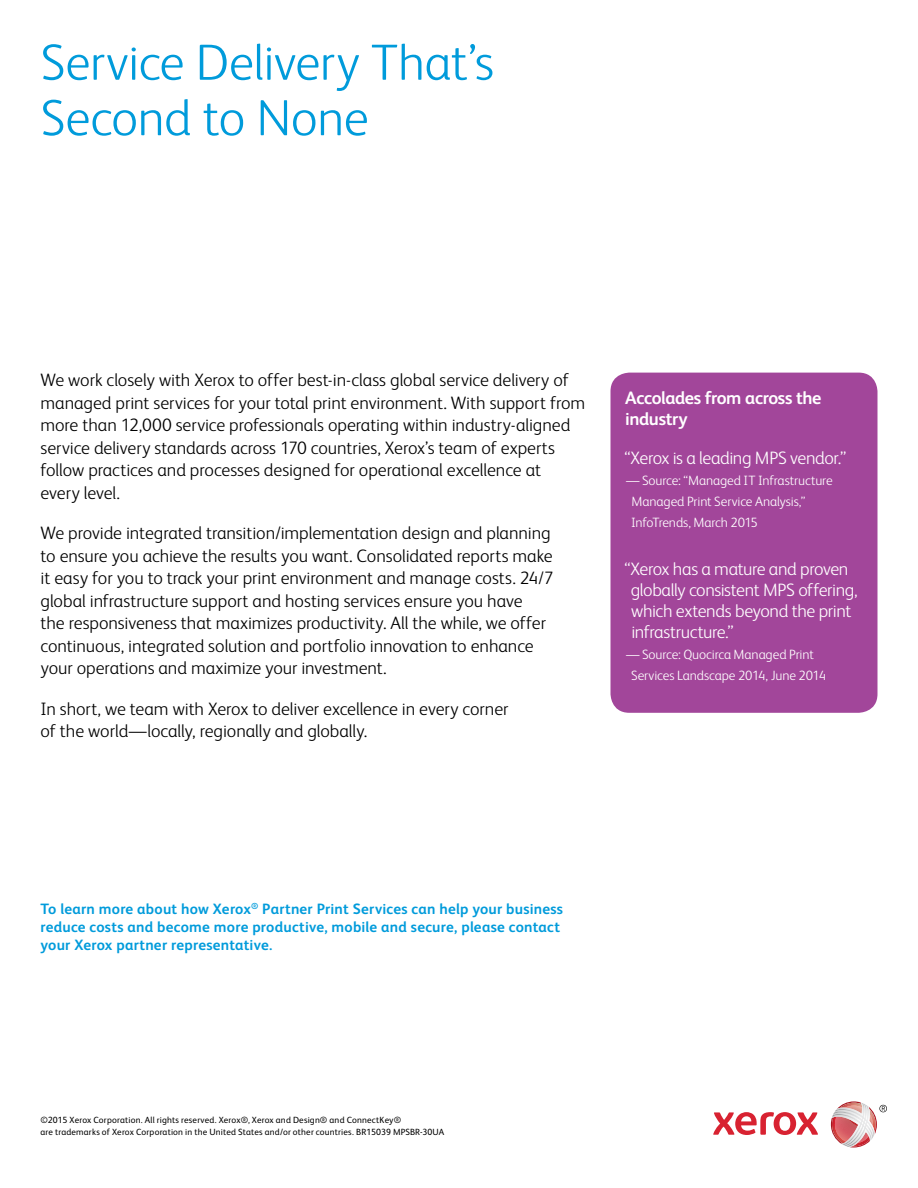
<style>
.page{position:relative;width:918px;height:1188px;background:#fff}
.page>*{position:absolute;margin:0;border:0;box-sizing:border-box;transform-origin:0 0}
.t1{font:300 51px/55.5px "Xerox Sans";letter-spacing:-.01em;color:#009bdb}
.t2{font:300 18px/22.5px "Xerox Sans";letter-spacing:-.005em;color:#000}
.t3{font:300 18px/21px "Xerox Sans";letter-spacing:-.02em;color:#fff}
.t4{font:700 18px/21px "Xerox Sans";letter-spacing:-.02em;color:#fff}
.t5{font:700 15px/18px "Xerox Sans";letter-spacing:.015em;color:#009bdb}
.t6{font:300 13.5px/21px "Xerox Sans";letter-spacing:-.01em;color:#fff}
.t7{font:9px/12px "Xerox Sans";letter-spacing:.02em;color:#000}
</style>
<div class="page">
<svg style="left:713px;top:1112px;width:105px;height:23px"></svg>
<svg style="left:831px;top:1101px;width:56px;height:47px"></svg>
<div style="left:611px;top:373px;width:267px;height:340px;background:#a2469a;border-radius:19px"></div>
<h1 class="t1" style="left:40px;top:32px;width:455px">Service Delivery That’s<br>Second to None</h1>
<p class="t2" style="left:40px;top:368px;width:546px">We work closely with Xerox to offer best-in-class global service delivery of managed print services for your total print environment. With support from more than 12,000 service professionals operating within industry-aligned service delivery standards across 170 countries, Xerox’s team of experts follow practices and processes designed for operational excellence at<br>every level.</p>
<p class="t2" style="left:40px;top:521px;width:515px">We provide integrated transition/implementation design and planning to ensure you achieve the results you want. Consolidated reports make it easy for you to track your print environment and manage costs. 24/7 global infrastructure support and hosting services ensure you have<br>the responsiveness that maximizes productivity. All the while, we offer continuous, integrated solution and portfolio innovation to enhance your operations and maximize your investment.</p>
<p class="t2" style="left:40px;top:697px;width:470px">In short, we team with Xerox to deliver excellence in every corner of the world—locally, regionally and globally.</p>
<p class="t4" style="left:625px;top:387px;width:198px">Accolades from across the industry</p>
<p class="t3" style="left:625px;top:447px;width:223px">“Xerox is a leading MPS vendor.”</p>
<p class="t6" style="left:631px;top:469px;width:203px;text-indent:-5px">— Source: “Managed IT Infrastructure<br>Managed Print Service Analysis,”<br>InfoTrends, March 2015</p>
<p class="t3" style="left:631px;top:558px;width:228px;text-indent:-6px">“Xerox has a mature and proven globally consistent MPS offering, which extends beyond the print infrastructure.”</p>
<p class="t6" style="left:631px;top:643px;width:196px;text-indent:-5px">— Source: Quocirca Managed Print<br>Services Landscape 2014, June 2014</p>
<p class="t5" style="left:40px;top:899px;width:524px">To learn more about how Xerox<sup>®</sup> Partner Print Services can help your business reduce costs and become more productive, mobile and secure, please contact your Xerox partner representative.</p>
<p class="t7" style="left:40px;top:1113px;width:405px">©2015 Xerox Corporation. All rights reserved. Xerox®, Xerox and Design® and ConnectKey®<br>are trademarks of Xerox Corporation in the United States and/or other countries. BR15039 MPSBR-30UA</p>
</div>
